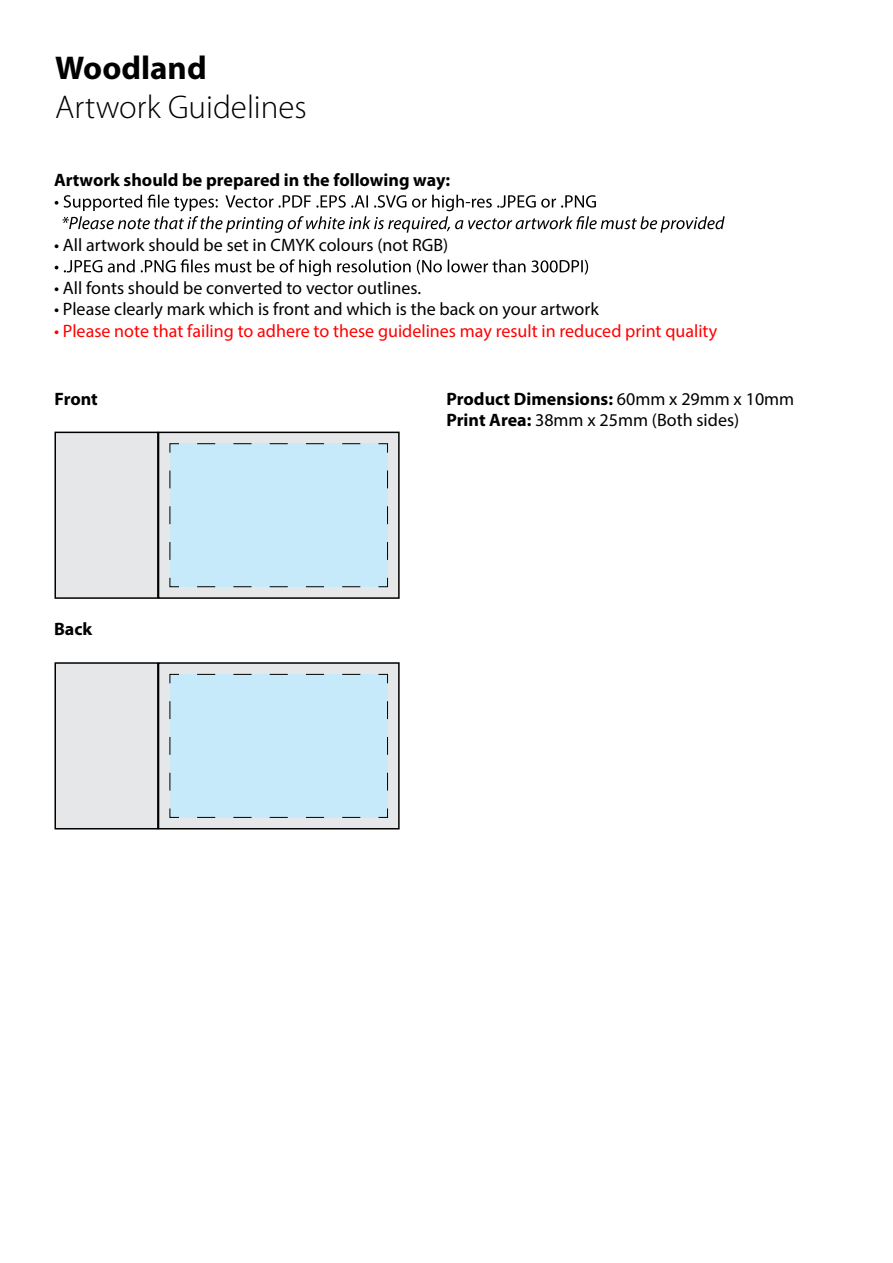
<style>
.page{position:relative;width:893px;height:1263px;background:#fff}
.page>*{position:absolute;margin:0;border:0;box-sizing:border-box;transform-origin:0 0}
.t1{font:300 33px "Myriad Pro";color:#000}
.t2{font:700 33px "Myriad Pro";color:#000}
.t3{font:18px/21.6px "Myriad Pro";color:#000}
.t4{font:18px "Myriad Pro";color:#f00}
.t5{font:700 18px "Myriad Pro";color:#000}
.s1{font-weight:700}
</style>
<div class="page">
<svg style="left:55px;top:194px;width:670px;height:39px"></svg>
<svg style="left:55px;top:259px;width:533px;height:17px"></svg>
<div style="left:159px;top:432px;width:240px;height:166px;background:#e6e7e8"></div>
<div style="left:158px;top:432px;width:242px;height:167px;border:2px solid #000"></div>
<div style="left:55px;top:432px;width:103px;height:166px;background:#e6e7e8"></div>
<div style="left:54px;top:432px;width:105px;height:167px;border:2px solid #000"></div>
<div style="left:169px;top:443px;width:219px;height:145px;background:#c7eafb"></div>
<div style="left:159px;top:663px;width:240px;height:166px;background:#e6e7e8"></div>
<div style="left:158px;top:662px;width:242px;height:167px;border:2px solid #000"></div>
<div style="left:55px;top:663px;width:103px;height:166px;background:#e6e7e8"></div>
<div style="left:54px;top:662px;width:105px;height:167px;border:2px solid #000"></div>
<div style="left:169px;top:673px;width:219px;height:145px;background:#c7eafb"></div>
<h1 class="t2" style="left:55px;top:49px;width:153px">Woodland</h1>
<h1 class="t1" style="left:55px;top:89px;width:253px">Artwork Guidelines</h1>
<p class="t5" style="left:54px;top:170px;width:398px">Artwork should be prepared in the following way:</p>
<p class="t3" style="left:54px;top:234px;width:396px">• All artwork should be set in CMYK colours (not RGB)</p>
<p class="t3" style="left:54px;top:277px;width:369px">• All fonts should be converted to vector outlines.</p>
<p class="t3" style="left:54px;top:298px;width:546px">• Please clearly mark which is front and which is the back on your artwork</p>
<p class="t4" style="left:54px;top:320px;width:665px">• Please note that failing to adhere to these guidelines may result in reduced print quality</p>
<p class="t5" style="left:55px;top:388px;width:45px">Front</p>
<p class="t5" style="left:54px;top:619px;width:40px">Back</p>
<p class="t3" style="left:446px;top:387px;width:349px"><span class="s1">Product Dimensions:</span> 60mm x 29mm x 10mm<br><span class="s1">Print Area:</span> 38mm x 25mm (Both sides)</p>
</div>
